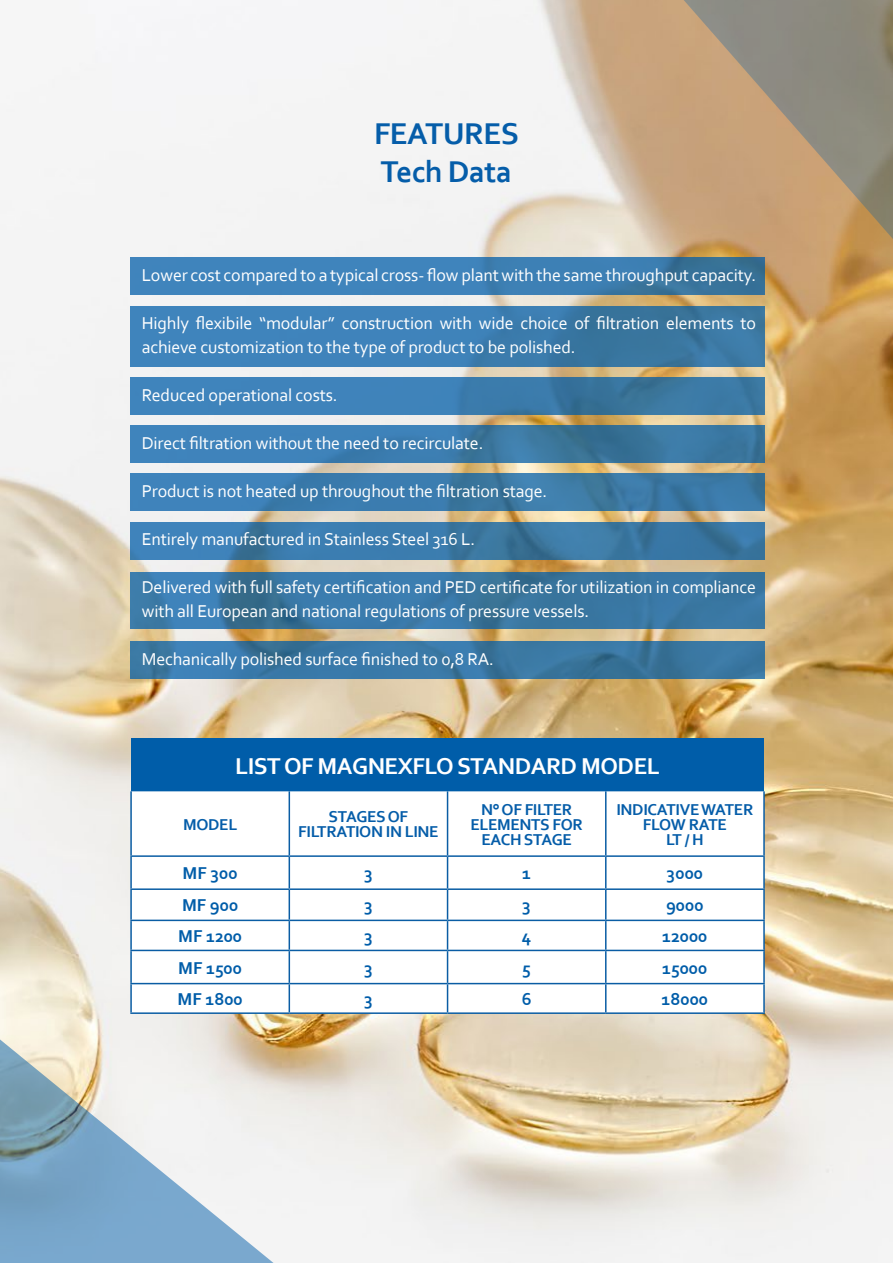
<style>
.page{position:relative;width:893px;height:1263px;background:#fff}
.page>*{position:absolute;margin:0;border:0;box-sizing:border-box;transform-origin:0 0}
.t1{font:700 31.5px/37.8px "Corbel";letter-spacing:-.02em;color:#055da9}
.t2{font:700 24px "Corbel";letter-spacing:-.02em;color:#fff}
.t3{font:18px/24px "Corbel";letter-spacing:-.01em;color:#fff}
.t4{font:700 18px "Corbel";color:#005da9}
.t5{font:700 16.5px/15px "Corbel";letter-spacing:-.02em;color:#055da9;text-align:center}
</style>
<div class="page">
<img style="left:0;top:0;width:893px;height:1263px">
<svg style="left:672px;top:0;width:221px;height:254px;background:#ad9578"></svg>
<svg style="left:0;top:1039px;width:289px;height:224px"></svg>
<svg style="left:130px;top:257px;width:635px;height:38px;background:#3d7fb2"></svg>
<svg style="left:130px;top:377px;width:635px;height:37px;background:#3c7dae"></svg>
<svg style="left:130px;top:425px;width:635px;height:38px;background:#3c7bab"></svg>
<svg style="left:130px;top:473px;width:635px;height:38px;background:#3c7bab"></svg>
<svg style="left:130px;top:641px;width:635px;height:38px;background:#3977a3"></svg>
<svg style="left:130px;top:522px;width:635px;height:38px;background:#3b79a8"></svg>
<div style="left:130px;top:306px;width:635px;height:60px;background:linear-gradient(to right,#4087c4,#39759d)"></div>
<svg style="left:130px;top:572px;width:635px;height:57px;background:#3977a4"></svg>
<div style="left:131px;top:738px;width:633px;height:53px;background:#005da9"></div>
<svg style="left:132px;top:791px;width:631px;height:221px"></svg>
<hr style="left:130px;top:791px;width:2px;height:64px;background:#0a5da4">
<hr style="left:289px;top:791px;width:1px;height:64px;background:#0a5da4">
<hr style="left:447px;top:791px;width:1px;height:64px;background:#0a5da4">
<hr style="left:605px;top:791px;width:1px;height:64px;background:#0a5da4">
<hr style="left:763px;top:791px;width:2px;height:64px;background:#0a5da4">
<hr style="left:130px;top:855px;width:159px;height:2px;background:#0a5da4">
<hr style="left:130px;top:857px;width:2px;height:31px;background:#0a5da4">
<hr style="left:289px;top:855px;width:159px;height:2px;background:#0a5da4">
<hr style="left:289px;top:857px;width:1px;height:31px;background:#0a5da4">
<hr style="left:448px;top:855px;width:158px;height:2px;background:#0a5da4">
<hr style="left:447px;top:857px;width:1px;height:31px;background:#0a5da4">
<hr style="left:606px;top:855px;width:159px;height:2px;background:#0a5da4">
<hr style="left:605px;top:857px;width:1px;height:31px;background:#0a5da4">
<hr style="left:763px;top:857px;width:2px;height:31px;background:#0a5da4">
<hr style="left:130px;top:888px;width:159px;height:2px;background:#0a5da4">
<hr style="left:130px;top:890px;width:2px;height:30px;background:#0a5da4">
<hr style="left:289px;top:888px;width:159px;height:2px;background:#0a5da4">
<hr style="left:289px;top:890px;width:1px;height:30px;background:#0a5da4">
<hr style="left:448px;top:888px;width:158px;height:2px;background:#0a5da4">
<hr style="left:447px;top:890px;width:1px;height:30px;background:#0a5da4">
<hr style="left:606px;top:888px;width:159px;height:2px;background:#0a5da4">
<hr style="left:605px;top:890px;width:1px;height:30px;background:#0a5da4">
<hr style="left:763px;top:890px;width:2px;height:30px;background:#0a5da4">
<hr style="left:130px;top:920px;width:159px;height:1px;background:#0a5da4">
<hr style="left:130px;top:921px;width:2px;height:29px;background:#0a5da4">
<hr style="left:289px;top:920px;width:159px;height:1px;background:#0a5da4">
<svg style="left:289px;top:921px;width:1px;height:29px"></svg>
<hr style="left:448px;top:920px;width:158px;height:1px;background:#0a5da4">
<svg style="left:447px;top:921px;width:1px;height:29px"></svg>
<hr style="left:606px;top:920px;width:159px;height:1px;background:#0a5da4">
<svg style="left:605px;top:921px;width:1px;height:29px"></svg>
<hr style="left:763px;top:921px;width:2px;height:29px;background:#0a5da4">
<hr style="left:130px;top:950px;width:159px;height:1px;background:#0a5da4">
<hr style="left:130px;top:951px;width:2px;height:32px;background:#0a5da4">
<hr style="left:289px;top:950px;width:159px;height:1px;background:#0a5da4">
<hr style="left:289px;top:951px;width:1px;height:32px;background:#0a5da4">
<hr style="left:448px;top:950px;width:158px;height:1px;background:#0a5da4">
<hr style="left:447px;top:951px;width:1px;height:32px;background:#0a5da4">
<hr style="left:606px;top:950px;width:159px;height:1px;background:#0a5da4">
<hr style="left:605px;top:951px;width:1px;height:32px;background:#0a5da4">
<hr style="left:763px;top:951px;width:2px;height:32px;background:#0a5da4">
<hr style="left:130px;top:983px;width:159px;height:1px;background:#0a5da4">
<hr style="left:130px;top:984px;width:2px;height:28px;background:#0a5da4">
<hr style="left:289px;top:983px;width:159px;height:1px;background:#0a5da4">
<svg style="left:289px;top:984px;width:1px;height:28px"></svg>
<hr style="left:448px;top:983px;width:158px;height:1px;background:#0a5da4">
<svg style="left:447px;top:984px;width:1px;height:28px"></svg>
<hr style="left:606px;top:983px;width:159px;height:1px;background:#0a5da4">
<svg style="left:605px;top:984px;width:1px;height:28px"></svg>
<hr style="left:763px;top:984px;width:2px;height:28px;background:#0a5da4">
<hr style="left:130px;top:1012px;width:159px;height:2px;background:#0a5da4">
<hr style="left:289px;top:1012px;width:159px;height:2px;background:#0a5da4">
<hr style="left:448px;top:1012px;width:158px;height:2px;background:#0a5da4">
<hr style="left:606px;top:1012px;width:159px;height:2px;background:#0a5da4">
<h1 class="t1" style="left:374px;top:114px;width:146px">FEATURES<br>Tech Data</h1>
<p class="t3" style="left:142px;top:262px;width:616px">Lower cost compared to a typical cross- flow plant with the same throughput capacity.</p>
<p class="t3" style="left:142px;top:310px;width:616px">Highly flexibile “modular” construction with wide choice of filtration elements to achieve customization to the type of product to be polished.</p>
<p class="t3" style="left:142px;top:382px;width:197px">Reduced operational costs.</p>
<p class="t3" style="left:142px;top:430px;width:343px">Direct filtration without the need to recirculate.</p>
<p class="t3" style="left:142px;top:478px;width:407px">Product is not heated up throughout the filtration stage.</p>
<p class="t3" style="left:142px;top:526px;width:335px">Entirely manufactured in Stainless Steel 316 L.</p>
<p class="t3" style="left:142px;top:574px;width:616px">Delivered with full safety certification and PED certificate for utilization in compliance with all European and national regulations of pressure vessels.</p>
<p class="t3" style="left:142px;top:646px;width:354px">Mechanically polished surface finished to 0,8 RA.</p>
<h2 class="t2" style="left:235px;top:751px;width:426px">LIST OF MAGNEXFLO STANDARD MODEL</h2>
<p class="t5" style="left:183px;top:816px;width:56px">MODEL</p>
<p class="t5" style="left:298px;top:809px;width:142px">STAGES OF<br>FILTRATION IN LINE</p>
<p class="t5" style="left:470px;top:801px;width:114px">N° OF FILTER<br>ELEMENTS FOR<br>EACH STAGE</p>
<p class="t5" style="left:616px;top:801px;width:138px">INDICATIVE WATER<br>FLOW RATE<br>LT / H</p>
<p class="t4" style="left:183px;top:862px;width:57px">MF 300</p>
<p class="t4" style="left:364px;top:862px;width:10px">3</p>
<p class="t4" style="left:522px;top:862px;width:10px">1</p>
<p class="t4" style="left:667px;top:862px;width:38px">3000</p>
<p class="t4" style="left:182px;top:894px;width:58px">MF 900</p>
<p class="t4" style="left:364px;top:894px;width:10px">3</p>
<p class="t4" style="left:522px;top:894px;width:10px">3</p>
<p class="t4" style="left:666px;top:894px;width:39px">9000</p>
<p class="t4" style="left:178px;top:925px;width:66px">MF 1200</p>
<p class="t4" style="left:364px;top:925px;width:10px">3</p>
<p class="t4" style="left:522px;top:925px;width:11px">4</p>
<p class="t4" style="left:662px;top:925px;width:47px">12000</p>
<p class="t4" style="left:178px;top:957px;width:65px">MF 1500</p>
<p class="t4" style="left:364px;top:957px;width:10px">3</p>
<p class="t4" style="left:522px;top:957px;width:10px">5</p>
<p class="t4" style="left:662px;top:957px;width:47px">15000</p>
<p class="t4" style="left:177px;top:988px;width:67px">MF 1800</p>
<p class="t4" style="left:364px;top:988px;width:10px">3</p>
<p class="t4" style="left:522px;top:988px;width:11px">6</p>
<p class="t4" style="left:661px;top:988px;width:48px">18000</p>
</div>
